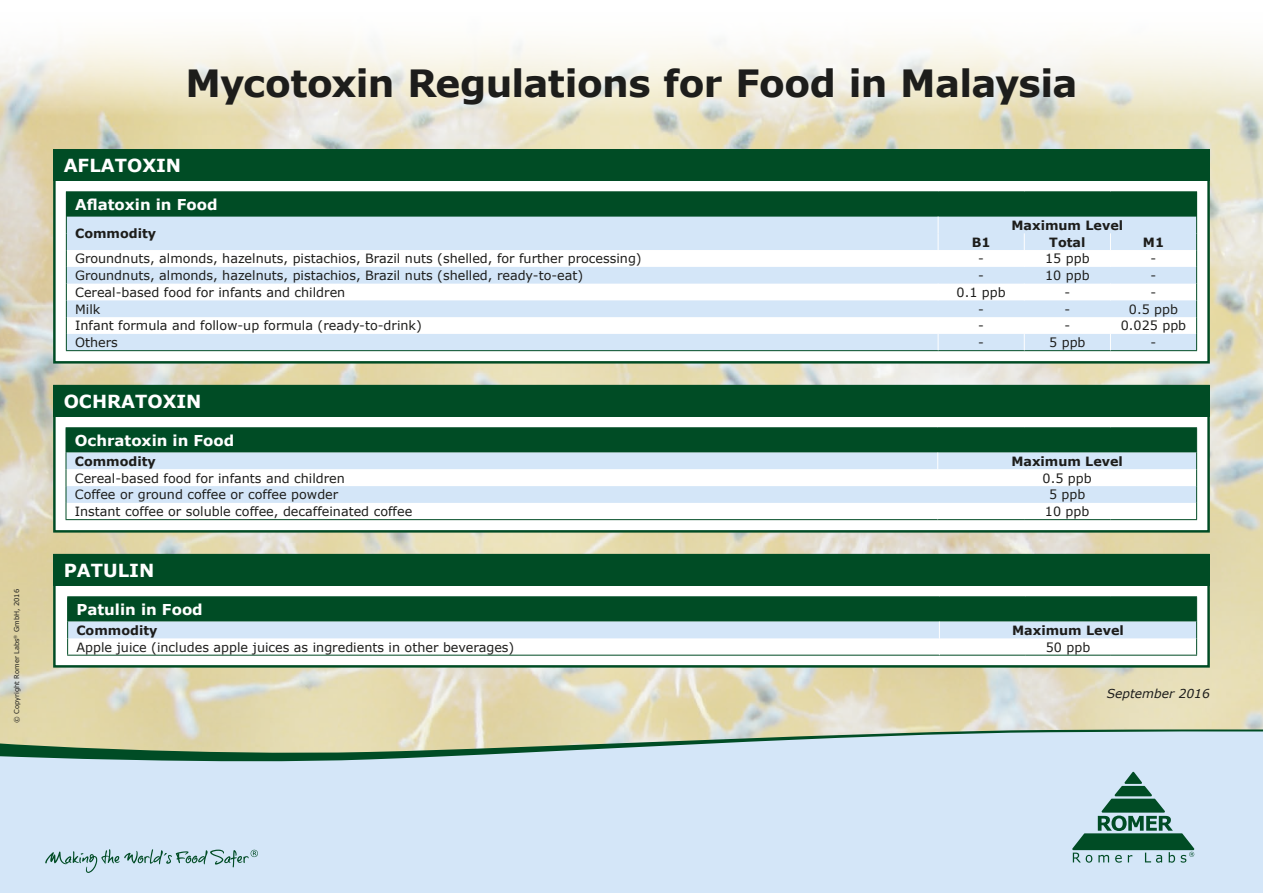
<style>
.page{position:relative;width:1263px;height:893px;background:#fff}
.page>*{position:absolute;margin:0;border:0;box-sizing:border-box;transform-origin:0 0}
.t1{font:700 37.5px "Verdana";letter-spacing:-.02em;color:#1d1d1b}
.t2{font:700 18px "Verdana";color:#fff}
.t3{font:700 15px "Verdana";color:#fff}
.t4{font:12.75px "Verdana";color:#1d1d1b}
.t5{font:700 12.75px "Verdana";color:#1d1d1b}
.t6{font:italic 12.23px "Verdana";color:#1d1d1b}
.t7{font:6.75px "Verdana";color:#1d1d1b}
</style>
<div class="page">
<img style="left:0;top:36px;width:1263px;height:693px">
<div style="left:0;top:765px;width:1263px;height:128px;background:#d4e6f8"></div>
<svg style="left:0;top:729px;width:1263px;height:36px;background:#b8cac0"></svg>
<svg style="left:45px;top:849px;width:213px;height:24px;background:#b5d0d9"></svg>
<svg style="left:1072px;top:772px;width:122px;height:91px;background:#88afac"></svg>
<div style="left:53px;top:150px;width:1157px;height:214px;background:#fff;border:2px solid #004c25"></div>
<hr style="left:66px;top:191px;width:872px;height:1px;background:#004c25">
<hr style="left:938px;top:191px;width:86px;height:1px;background:#004c25">
<hr style="left:1024px;top:191px;width:86px;height:1px;background:#004c25">
<hr style="left:1110px;top:191px;width:87px;height:1px;background:#004c25">
<hr style="left:66px;top:350px;width:872px;height:1px;background:#004c25">
<hr style="left:938px;top:350px;width:86px;height:1px;background:#004c25">
<hr style="left:1024px;top:350px;width:86px;height:1px;background:#004c25">
<hr style="left:1110px;top:350px;width:87px;height:1px;background:#004c25">
<svg style="left:66px;top:192px;width:1131px;height:158px"></svg>
<div style="left:53px;top:149px;width:1157px;height:32px;background:#004c25"></div>
<div style="left:53px;top:554px;width:1157px;height:114px;background:#fff;border:2px solid #004c25"></div>
<hr style="left:67px;top:596px;width:872px;height:1px;background:#004c25">
<hr style="left:939px;top:596px;width:86px;height:1px;background:#004c25">
<hr style="left:1025px;top:596px;width:86px;height:1px;background:#004c25">
<hr style="left:1111px;top:596px;width:86px;height:1px;background:#004c25">
<hr style="left:67px;top:655px;width:872px;height:1px;background:#004c25">
<hr style="left:939px;top:655px;width:86px;height:1px;background:#004c25">
<hr style="left:1025px;top:655px;width:86px;height:1px;background:#004c25">
<hr style="left:1111px;top:655px;width:86px;height:1px;background:#004c25">
<svg style="left:67px;top:597px;width:1130px;height:58px"></svg>
<div style="left:53px;top:554px;width:1157px;height:32px;background:#004c25"></div>
<div style="left:53px;top:385px;width:1157px;height:148px;background:#fff;border:2px solid #004c25"></div>
<hr style="left:66px;top:427px;width:872px;height:1px;background:#004c25">
<hr style="left:938px;top:427px;width:86px;height:1px;background:#004c25">
<hr style="left:1024px;top:427px;width:86px;height:1px;background:#004c25">
<hr style="left:1110px;top:427px;width:87px;height:1px;background:#004c25">
<hr style="left:66px;top:519px;width:872px;height:1px;background:#004c25">
<hr style="left:938px;top:519px;width:86px;height:1px;background:#004c25">
<hr style="left:1024px;top:519px;width:86px;height:1px;background:#004c25">
<hr style="left:1110px;top:519px;width:87px;height:1px;background:#004c25">
<svg style="left:66px;top:428px;width:1131px;height:91px"></svg>
<div style="left:53px;top:385px;width:1157px;height:32px;background:#004c25"></div>
<p class="t7" style="left:12px;top:723px;width:135px;rotate:-90deg">© Copyright Romer Labs<sup>®</sup> GmbH, 2016</p>
<h1 class="t1" style="left:185px;top:59px;width:894px">Mycotoxin Regulations for Food in Malaysia</h1>
<h2 class="t2" style="left:64px;top:153px;width:119px">AFLATOXIN</h2>
<p class="t3" style="left:75px;top:195px;width:144px">Aflatoxin in Food</p>
<p class="t5" style="left:75px;top:225px;width:83px">Commodity</p>
<p class="t5" style="left:1011px;top:217px;width:113px">Maximum Level</p>
<p class="t5" style="left:972px;top:234px;width:20px">B1</p>
<p class="t5" style="left:1049px;top:234px;width:38px">Total</p>
<p class="t5" style="left:1143px;top:234px;width:23px">M1</p>
<p class="t4" style="left:75px;top:251px;width:568px">Groundnuts, almonds, hazelnuts, pistachios, Brazil nuts (shelled, for further processing)</p>
<p class="t4" style="left:978px;top:251px;width:7px">-</p>
<p class="t4" style="left:1045px;top:251px;width:46px">15 ppb</p>
<p class="t4" style="left:1151px;top:251px;width:7px">-</p>
<p class="t4" style="left:75px;top:267px;width:510px">Groundnuts, almonds, hazelnuts, pistachios, Brazil nuts (shelled, ready-to-eat)</p>
<p class="t4" style="left:978px;top:267px;width:7px">-</p>
<p class="t4" style="left:1045px;top:267px;width:46px">10 ppb</p>
<p class="t4" style="left:1151px;top:267px;width:7px">-</p>
<p class="t4" style="left:75px;top:284px;width:272px">Cereal-based food for infants and children</p>
<p class="t4" style="left:956px;top:284px;width:51px">0.1 ppb</p>
<p class="t4" style="left:1064px;top:284px;width:7px">-</p>
<p class="t4" style="left:1151px;top:284px;width:7px">-</p>
<p class="t4" style="left:75px;top:301px;width:27px">Milk</p>
<p class="t4" style="left:978px;top:301px;width:7px">-</p>
<p class="t4" style="left:1064px;top:301px;width:7px">-</p>
<p class="t4" style="left:1129px;top:301px;width:51px">0.5 ppb</p>
<p class="t4" style="left:75px;top:318px;width:348px">Infant formula and follow-up formula (ready-to-drink)</p>
<p class="t4" style="left:978px;top:318px;width:7px">-</p>
<p class="t4" style="left:1064px;top:318px;width:7px">-</p>
<p class="t4" style="left:1121px;top:318px;width:67px">0.025 ppb</p>
<p class="t4" style="left:75px;top:334px;width:44px">Others</p>
<p class="t4" style="left:978px;top:334px;width:7px">-</p>
<p class="t4" style="left:1049px;top:334px;width:38px">5 ppb</p>
<p class="t4" style="left:1150px;top:334px;width:7px">-</p>
<h2 class="t2" style="left:64px;top:389px;width:139px">OCHRATOXIN</h2>
<p class="t3" style="left:75px;top:431px;width:161px">Ochratoxin in Food</p>
<p class="t5" style="left:75px;top:453px;width:83px">Commodity</p>
<p class="t5" style="left:1011px;top:453px;width:113px">Maximum Level</p>
<p class="t4" style="left:75px;top:470px;width:272px">Cereal-based food for infants and children</p>
<p class="t4" style="left:1042px;top:470px;width:51px">0.5 ppb</p>
<p class="t4" style="left:75px;top:487px;width:265px">Coffee or ground coffee or coffee powder</p>
<p class="t4" style="left:1049px;top:487px;width:38px">5 ppb</p>
<p class="t4" style="left:75px;top:503px;width:339px">Instant coffee or soluble coffee, decaffeinated coffee</p>
<p class="t4" style="left:1045px;top:503px;width:46px">10 ppb</p>
<h2 class="t2" style="left:64px;top:558px;width:92px">PATULIN</h2>
<p class="t3" style="left:76px;top:600px;width:128px">Patulin in Food</p>
<p class="t5" style="left:76px;top:622px;width:83px">Commodity</p>
<p class="t5" style="left:1012px;top:622px;width:113px">Maximum Level</p>
<p class="t4" style="left:76px;top:639px;width:439px">Apple juice (includes apple juices as ingredients in other beverages)</p>
<p class="t4" style="left:1046px;top:639px;width:46px">50 ppb</p>
<p class="t6" style="left:1107px;top:685px;width:105px">September 2016</p>
</div>
